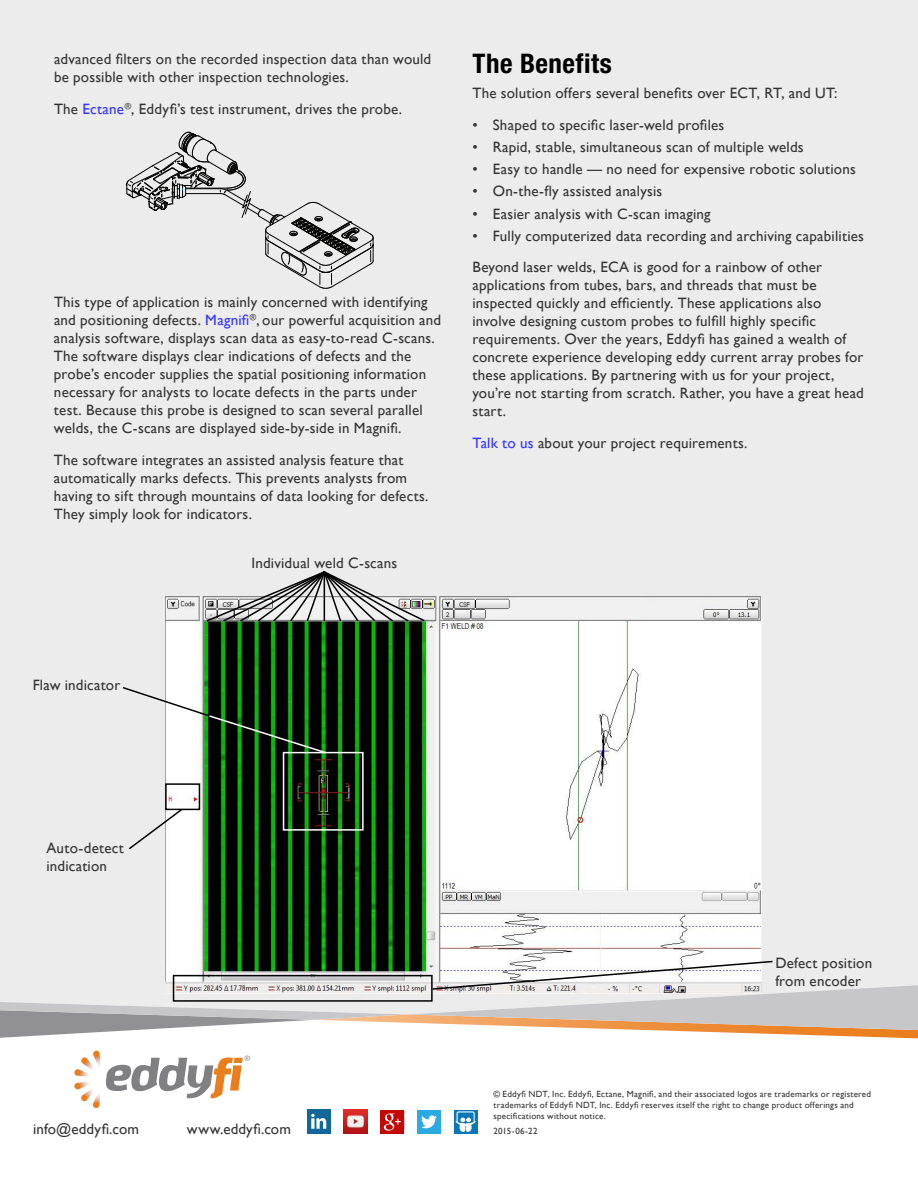
<style>
.page{position:relative;width:918px;height:1188px;background:#fff}
.page>*{position:absolute;margin:0;border:0;box-sizing:border-box;transform-origin:0 0}
.Title_sub{font:700 condensed 27px "Helvetica Neue LT Std";letter-spacing:.02em;color:#000}
.text{font:15px/18px "Gill Sans";letter-spacing:.015em;color:#333}
.courriel{font:15px "Gill Sans";letter-spacing:.01em;color:#333}
.note{font:9px/10.8px "Gill Sans";letter-spacing:.025em;color:#333}
.s1{color:#33f}
</style>
<div class="page">
<div style="left:0;top:0;width:918px;height:960px;background:#ececed"></div>
<div style="left:380px;top:1110px;width:24px;height:24px;background:#c30806"></div>
<svg style="left:384px;top:1114px;width:17px;height:17px"></svg>
<div style="left:454px;top:1110px;width:24px;height:24px;background:#0c77b7"></div>
<svg style="left:456px;top:1111px;width:20px;height:21px"></svg>
<img style="left:344px;top:1110px;width:24px;height:24px">
<div style="left:307px;top:1110px;width:24px;height:24px;background:#12679a"></div>
<svg style="left:311px;top:1114px;width:15px;height:15px"></svg>
<div style="left:417px;top:1110px;width:24px;height:24px;background:#2aaae1"></div>
<svg style="left:421px;top:1115px;width:16px;height:13px"></svg>
<svg style="left:74px;top:1050px;width:176px;height:58px"></svg>
<img style="left:166px;top:596px;width:595px;height:364px">
<div style="left:165px;top:783px;width:35px;height:27px;border:2px solid #000"></div>
<svg style="left:127px;top:807px;width:57px;height:44px"></svg>
<div style="left:283px;top:752px;width:81px;height:79px;border:2px solid #fff"></div>
<svg style="left:0;top:960px;width:918px;height:78px"></svg>
<svg style="left:121px;top:686px;width:206px;height:69px"></svg>
<svg style="left:126px;top:132px;width:248px;height:157px;background:#d5d5d6"></svg>
<svg style="left:205px;top:570px;width:221px;height:53px"></svg>
<p class="text" style="left:54px;top:51px;width:379px">advanced filters on the recorded inspection data than would be possible with other inspection technologies.</p>
<p class="text" style="left:54px;top:100px;width:350px">The <span class="s1">Ectane</span><sup>®</sup>, Eddyfi’s test instrument, drives the probe.</p>
<p class="text" style="left:54px;top:294px;width:389px">This type of application is mainly concerned with identifying and positioning defects. <span class="s1">Magnifi</span><sup>®</sup>, our powerful acquisition and analysis software, displays scan data as easy-to-read C-scans.<br>The software displays clear indications of defects and the probe’s encoder supplies the spatial positioning information necessary for analysts to locate defects in the parts under test. Because this probe is designed to scan several parallel welds, the C-scans are displayed side-by-side in Magnifi.</p>
<p class="text" style="left:54px;top:451px;width:376px">The software integrates an assisted analysis feature that automatically marks defects. This prevents analysts from having to sift through mountains of data looking for defects.<br>They simply look for indicators.</p>
<p class="text" style="left:251px;top:555px;width:147px">Individual weld C-scans</p>
<p class="Title_sub" style="left:472px;top:47px;width:141px">The Benefits</p>
<p class="text" style="left:472px;top:84px;width:366px">The solution offers several benefits over ECT, RT, and UT:</p>
<p class="text" style="left:472px;top:116px;width:253px">• Shaped to specific laser-weld profiles</p>
<p class="text" style="left:472px;top:138px;width:333px">• Rapid, stable, simultaneous scan of multiple welds</p>
<p class="text" style="left:472px;top:160px;width:385px">• Easy to handle — no need for expensive robotic solutions</p>
<p class="text" style="left:472px;top:183px;width:191px">• On-the-fly assisted analysis</p>
<p class="text" style="left:472px;top:205px;width:240px">• Easier analysis with C-scan imaging</p>
<p class="text" style="left:472px;top:227px;width:393px">• Fully computerized data recording and archiving capabilities</p>
<p class="text" style="left:472px;top:259px;width:393px">Beyond laser welds, ECA is good for a rainbow of other applications from tubes, bars, and threads that must be inspected quickly and efficiently. These applications also involve designing custom probes to fulfill highly specific requirements. Over the years, Eddyfi has gained a wealth of concrete experience developing eddy current array probes for these applications. By partnering with us for your project, you’re not starting from scratch. Rather, you have a great head start.</p>
<p class="text" style="left:472px;top:434px;width:276px"><span class="s1">Talk to us</span> about your project requirements.</p>
<p class="text" style="left:33px;top:677px;width:89px">Flaw indicator</p>
<p class="text" style="left:46px;top:840px;width:79px">Auto-detect indication</p>
<p class="text" style="left:775px;top:954px;width:98px">Defect position from encoder</p>
<p class="note" style="left:493px;top:1089px;width:379px">© Eddyfi NDT, Inc. Eddyfi, Ectane, Magnifi, and their associated logos are trademarks or registered trademarks of Eddyfi NDT, Inc. Eddyfi reserves itself the right to change product offerings and specifications without notice.</p>
<p class="courriel" style="left:33px;top:1120px;width:108px">info@eddyfi.com</p>
<p class="courriel" style="left:187px;top:1120px;width:105px">www.eddyfi.com</p>
<p class="note" style="left:493px;top:1126px;width:46px">2015-06-22</p>
</div>
